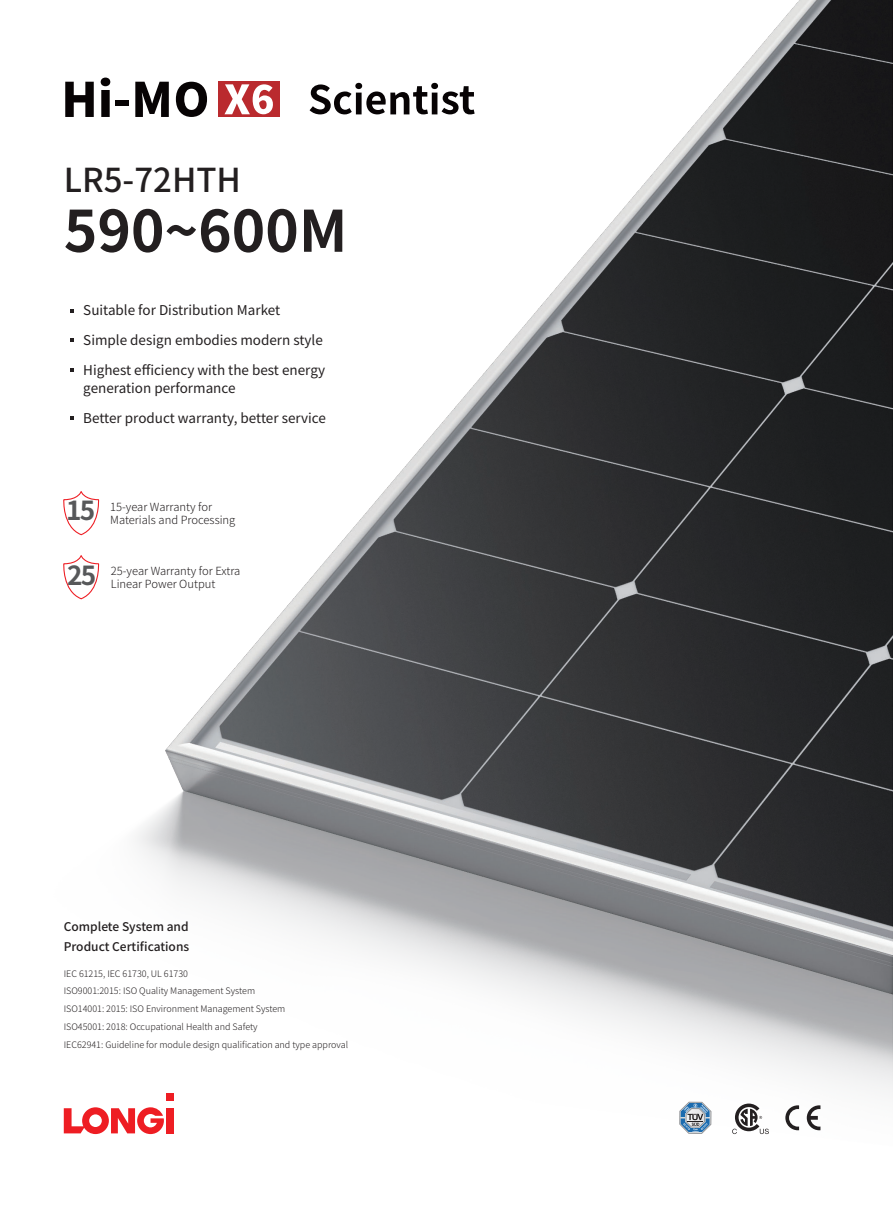
<style>
.page{position:relative;width:893px;height:1212px;background:#fff}
.page>*{position:absolute;margin:0;border:0;box-sizing:border-box;transform-origin:0 0}
.t1{font:700 57px "Source Han Sans CN";color:#231f20}
.t2{font:500 33px "Source Han Sans CN";color:#231f20}
.t3{font:700 26.25px "Source Han Sans CN";color:#57585a}
.t4{font:13.5px/18px "Source Han Sans CN";color:#231f20}
.t5{font:500 12px/20px "Source Han Sans CN";color:#231f20}
.t6{font:300 11.25px/13.5px "Source Han Sans CN";color:#231f20}
.t7{font:300 9px/17.9px "Source Han Sans CN";color:#231f20}
</style>
<div class="page">
<img style="left:63px;top:0;width:830px;height:1135px">
<svg style="left:679px;top:1101px;width:33px;height:33px"></svg>
<svg style="left:732px;top:1103px;width:37px;height:31px"></svg>
<svg style="left:785px;top:1105px;width:14px;height:25px"></svg>
<svg style="left:807px;top:1105px;width:13px;height:25px"></svg>
<svg style="left:64px;top:1107px;width:100px;height:27px"></svg>
<div style="left:167px;top:1093px;width:7px;height:7px;background:#ee1d23"></div>
<div style="left:167px;top:1108px;width:7px;height:26px;background:#ee1d23"></div>
<svg style="left:70px;top:309px;width:4px;height:3px"></svg>
<svg style="left:70px;top:338px;width:4px;height:3px"></svg>
<svg style="left:70px;top:368px;width:4px;height:4px"></svg>
<svg style="left:70px;top:416px;width:4px;height:4px"></svg>
<svg style="left:63px;top:491px;width:37px;height:45px"></svg>
<svg style="left:63px;top:555px;width:37px;height:45px"></svg>
<div style="left:218px;top:82px;width:61px;height:35px;background:#ba2a2e"></div>
<svg style="left:224px;top:84px;width:49px;height:30px"></svg>
<svg style="left:65px;top:82px;width:29px;height:35px"></svg>
<svg style="left:101px;top:78px;width:9px;height:39px"></svg>
<div style="left:115px;top:100px;width:14px;height:6px;background:#070304"></div>
<svg style="left:135px;top:82px;width:34px;height:35px"></svg>
<svg style="left:176px;top:82px;width:31px;height:35px"></svg>
<svg style="left:310px;top:83px;width:165px;height:31px"></svg>
<h2 class="t2" style="left:64px;top:161px;width:179px">LR5-72HTH</h2>
<h1 class="t1" style="left:64px;top:199px;width:285px">590~600M</h1>
<h3 class="t4" style="left:83px;top:301px;width:198px">Suitable for Distribution Market</h3>
<h3 class="t4" style="left:83px;top:331px;width:241px">Simple design embodies modern style</h3>
<h3 class="t4" style="left:83px;top:361px;width:243px">Highest efficiency with the best energy generation performance</h3>
<h3 class="t4" style="left:83px;top:409px;width:244px">Better product warranty, better service</h3>
<h3 class="t3" style="left:66px;top:496px;width:31px">15</h3>
<p class="t6" style="left:110px;top:500px;width:127px">15-year Warranty for<br>Materials and Processing</p>
<h3 class="t3" style="left:67px;top:560px;width:31px">25</h3>
<p class="t6" style="left:111px;top:564px;width:131px">25-year Warranty for Extra<br>Linear Power Output</p>
<h3 class="t5" style="left:64px;top:917px;width:127px">Complete System and<br>Product Certifications</h3>
<p class="t7" style="left:64px;top:964px;width:286px">IEC 61215, IEC 61730, UL 61730<br>ISO9001:2015: ISO Quality Management System<br>ISO14001: 2015: ISO Environment Management System<br>ISO45001: 2018: Occupational Health and Safety<br>IEC62941: Guideline for module design qualification and type approval</p>
</div>
